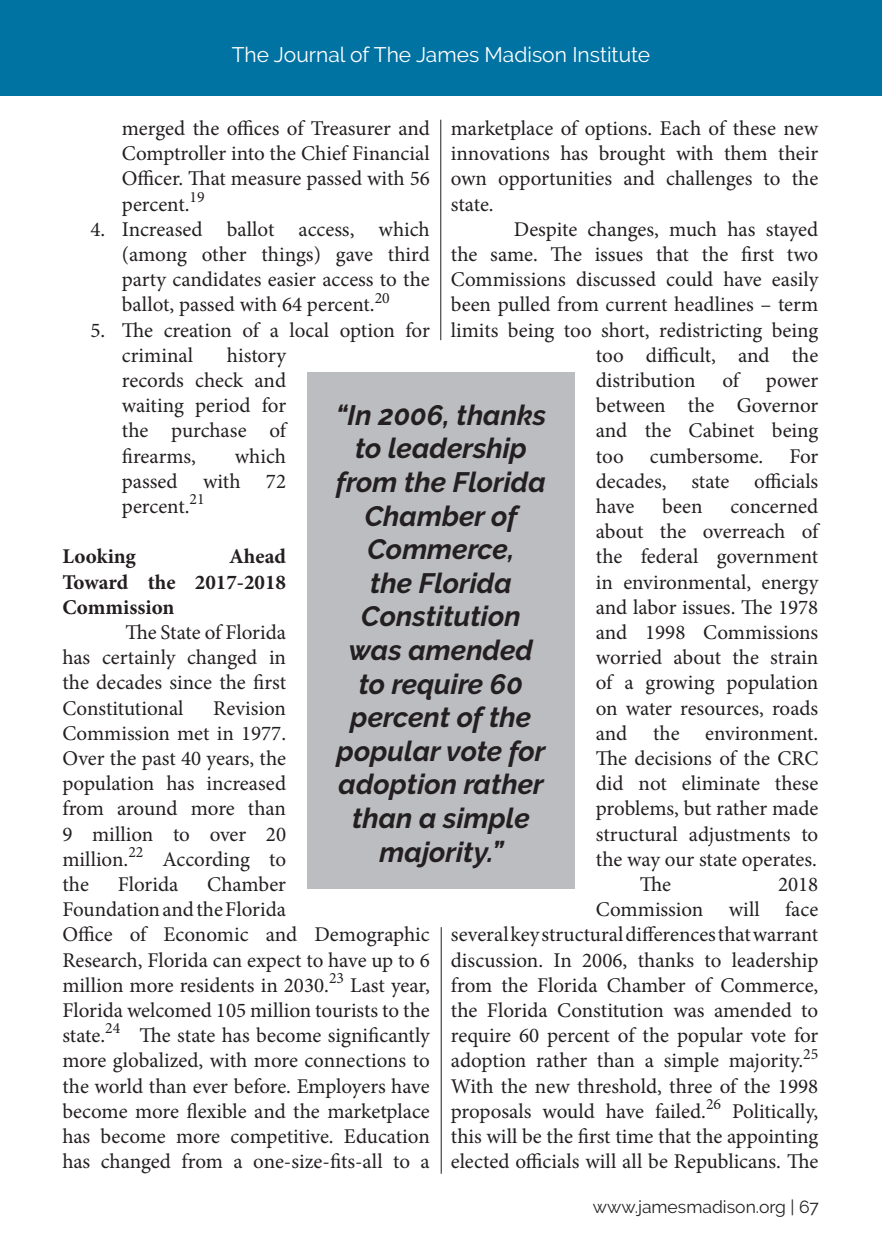
<style>
.page{position:relative;width:882px;height:1260px;background:#fff}
.page>*{position:absolute;margin:0;border:0;box-sizing:border-box;transform-origin:0 0}
.t1{font:italic 700 28px/33.6px "Raleway";color:#231f20;text-align:center}
.t2{font:21px/25.2px "Minion Pro";color:#231f20;text-align:justify}
.t3{font:700 21px/25.2px "Minion Pro";color:#231f20;text-align:justify}
.t4{font:21px "Raleway";color:#fff}
.t5{font:17.5px "Raleway";color:#231f20}
</style>
<div class="page">
<div style="left:1px;top:0;width:881px;height:96px;background:#0073a3"></div>
<div style="left:307px;top:372px;width:268px;height:516px;background:#bcbdc0"></div>
<hr style="left:440px;top:120px;width:1px;height:220px;background:#231f20">
<hr style="left:441px;top:927px;width:1px;height:247px;background:#231f20">
<p class="t4" style="left:232px;top:42px;width:420px">The Journal of The James Madison Institute</p>
<p class="t2" style="left:122px;top:116px;width:310px">merged the offices of Treasurer and Comptroller into the Chief Financial Officer. That measure passed with 56 percent.<sup>19</sup></p>
<p class="t2" style="left:122px;top:217px;width:310px;text-indent:-32px">4. Increased ballot access, which (among other things) gave third party candidates easier access to the ballot, passed with 64 percent.<sup>20</sup></p>
<p class="t2" style="left:122px;top:317px;width:309px;text-indent:-32px">5. The creation of a local option for criminal</p>
<p class="t2" style="left:451px;top:116px;width:369px">marketplace of options. Each of these new innovations has brought with them their own opportunities and challenges to the state.</p>
<p class="t2" style="left:514px;top:217px;width:306px">Despite changes, much has stayed</p>
<p class="t2" style="left:451px;top:242px;width:369px">the same. The issues that the first two</p>
<p class="t2" style="left:451px;top:267px;width:369px">Commissions discussed could have easily</p>
<p class="t2" style="left:451px;top:292px;width:369px">been pulled from current headlines – term</p>
<p class="t2" style="left:451px;top:317px;width:369px">limits being too short, redistricting being</p>
<p class="t2" style="left:596px;top:343px;width:224px">too difficult, and the</p>
<p class="t2" style="left:596px;top:368px;width:101px">distribution</p>
<p class="t2" style="left:722px;top:368px;width:18px">of</p>
<p class="t2" style="left:122px;top:343px;width:166px;text-indent:105px">history records check and waiting period for the purchase of firearms,</p>
<p class="t2" style="left:596px;top:368px;width:224px;text-indent:170px">power between the Governor and the Cabinet being too cumbersome. For decades, state officials have</p>
<p class="t1" style="left:336px;top:398px;width:212px">“In 2006, thanks to leadership from the Florida<br>Chamber of<br>Commerce,<br>the Florida<br>Constitution was amended to require 60 percent of the popular vote for adoption rather than a simple majority.”</p>
<p class="t2" style="left:122px;top:443px;width:166px;text-indent:113px">which passed with 72 percent.<sup>21</sup></p>
<p class="t3" style="left:62px;top:544px;width:75px">Looking</p>
<p class="t2" style="left:596px;top:494px;width:224px;text-indent:134px">concerned about the overreach of the federal government in environmental, energy and labor issues. The 1978 and 1998 Commissions worried about the strain of a growing population on water resources, roads and the environment.<br>The decisions of the CRC did not eliminate these problems, but rather made structural adjustments to the way our state operates.</p>
<p class="t2" style="left:640px;top:872px;width:33px">The</p>
<p class="t2" style="left:662px;top:494px;width:42px">been</p>
<p class="t3" style="left:62px;top:544px;width:225px;text-indent:167px">Ahead Toward the 2017-2018<br>Commission</p>
<p class="t2" style="left:62px;top:620px;width:225px;text-indent:63px">The State of Florida has certainly changed in the decades since the first Constitutional</p>
<p class="t2" style="left:62px;top:695px;width:225px;text-indent:151px">Revision Commission met in 1977.<br>Over the past 40 years, the population has increased from around more than 9 million to over 20 million.<sup>22</sup> According to the</p>
<p class="t2" style="left:62px;top:872px;width:369px;text-align:left;text-indent:145px">Chamber<br>Foundation and the Florida<br>Office of Economic and Demographic Research, Florida can expect to have up to 6 million more residents in 2030.<sup>23</sup> Last year, Florida welcomed 105 million tourists to the state.<sup>24</sup> The state has become significantly more globalized, with more connections to the world than ever before. Employers have become more flexible and the marketplace has become more competitive. Education has changed from a one-size-fits-all to a</p>
<p class="t2" style="left:118px;top:872px;width:62px">Florida</p>
<p class="t2" style="left:451px;top:872px;width:369px;text-align:right">2018<br>Commission will face<br>several key structural differences that warrant discussion. In 2006, thanks to leadership from the Florida Chamber of Commerce, the Florida Constitution was amended to require 60 percent of the popular vote for adoption rather than a simple majority.<sup>25<br></sup>With the new threshold, three of the 1998 proposals would have failed.<sup>26</sup> Politically, this will be the first time that the appointing elected officials will all be Republicans. The</p>
<p class="t5" style="left:593px;top:1197px;width:228px">www.jamesmadison.org | 67</p>
</div>
